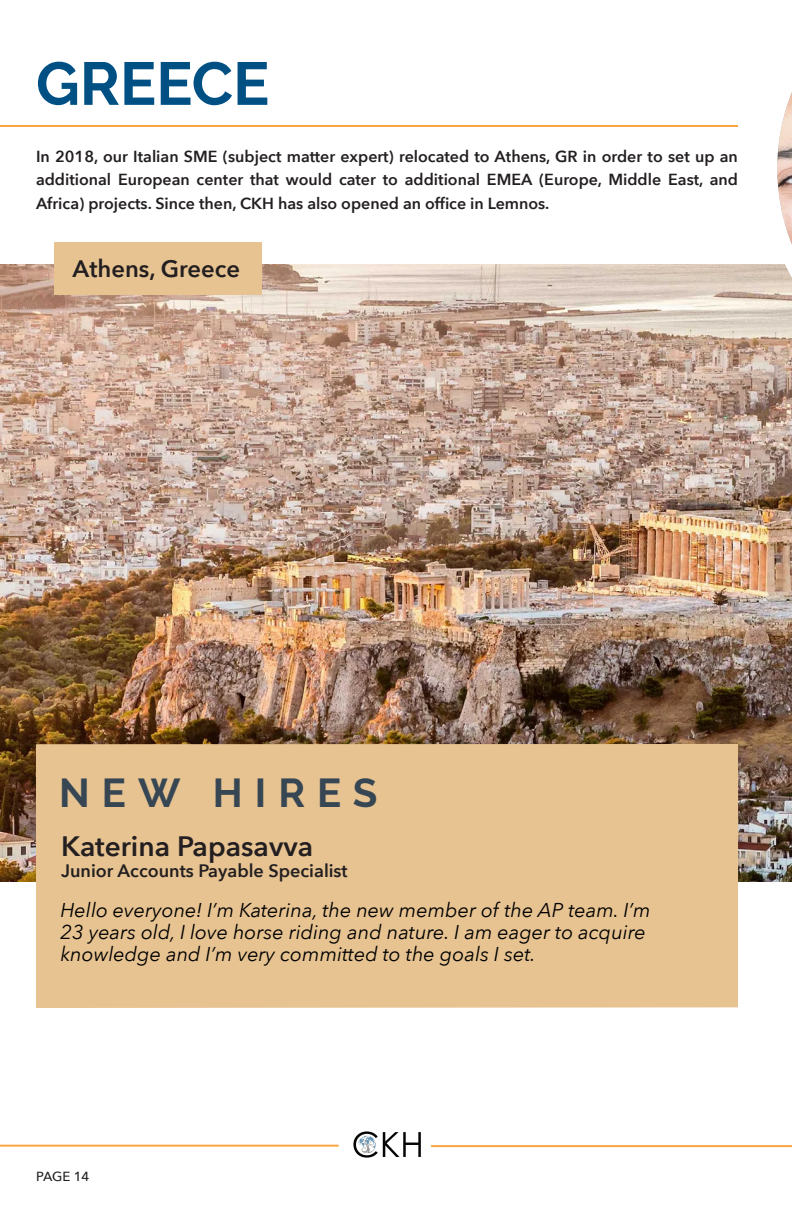
<style>
.page{position:relative;width:792px;height:1224px;background:#fff}
.page>*{position:absolute;margin:0;border:0;box-sizing:border-box;transform-origin:0 0}
.t1{font:700 60.4px "Raleway";color:#015084}
.t2{font:700 40.2px "Raleway";letter-spacing:.3em;color:#364653}
.t3{font:600 28px "Avenir Next";color:#231f20}
.t4{font:600 23.8px "Avenir Next";color:#231f20}
.t5{font:italic 20px/22px "Avenir Next";color:#000}
.t6{font:600 18px "Avenir Next";color:#231f20}
.t7{font:600 16px/23.8px "Avenir Next";color:#231f20;text-align:justify}
.t8{font:500 13.2px "Avenir Next";letter-spacing:-.01em;color:#231f20}
</style>
<div class="page">
<hr style="left:0;top:1145px;width:339px;height:2px;background:#faa741">
<svg style="left:353px;top:1131px;width:68px;height:27px"></svg>
<hr style="left:431px;top:1145px;width:361px;height:2px;background:#faa741">
<hr style="left:0;top:125px;width:738px;height:2px;background:#faa741">
<img style="left:0;top:264px;width:792px;height:618px">
<div style="left:55px;top:242px;width:207px;height:53px;background:#e7c392"></div>
<div style="left:36px;top:744px;width:702px;height:264px;background:#e7c392"></div>
<svg style="left:763px;top:264px;width:29px;height:122px;background:#d4c1b2"></svg>
<img style="left:777px;top:92px;width:15px;height:153px">
<p class="t1" style="left:36px;top:49px;width:235px">GREECE</p>
<p class="t7" style="left:36px;top:144px;width:703px">In 2018, our Italian SME (subject matter expert) relocated to Athens, GR in order to set up an additional European center that would cater to additional EMEA (Europe, Middle East, and Africa) projects. Since then, CKH has also opened an office in Lemnos.</p>
<p class="t4" style="left:73px;top:248px;width:169px">Athens, Greece</p>
<p class="t2" style="left:59px;top:770px;width:320px">NEW HIRES</p>
<p class="t3" style="left:61px;top:822px;width:254px">Katerina Papasavva</p>
<p class="t6" style="left:61px;top:855px;width:288px">Junior Accounts Payable Specialist</p>
<p class="t5" style="left:60px;top:898px;width:592px">Hello everyone! I’m Katerina, the new member of the AP team. I’m<br>23 years old, I love horse riding and nature. I am eager to acquire knowledge and I’m very committed to the goals I set.</p>
<p class="t8" style="left:36px;top:1165px;width:55px">PAGE 14</p>
</div>
